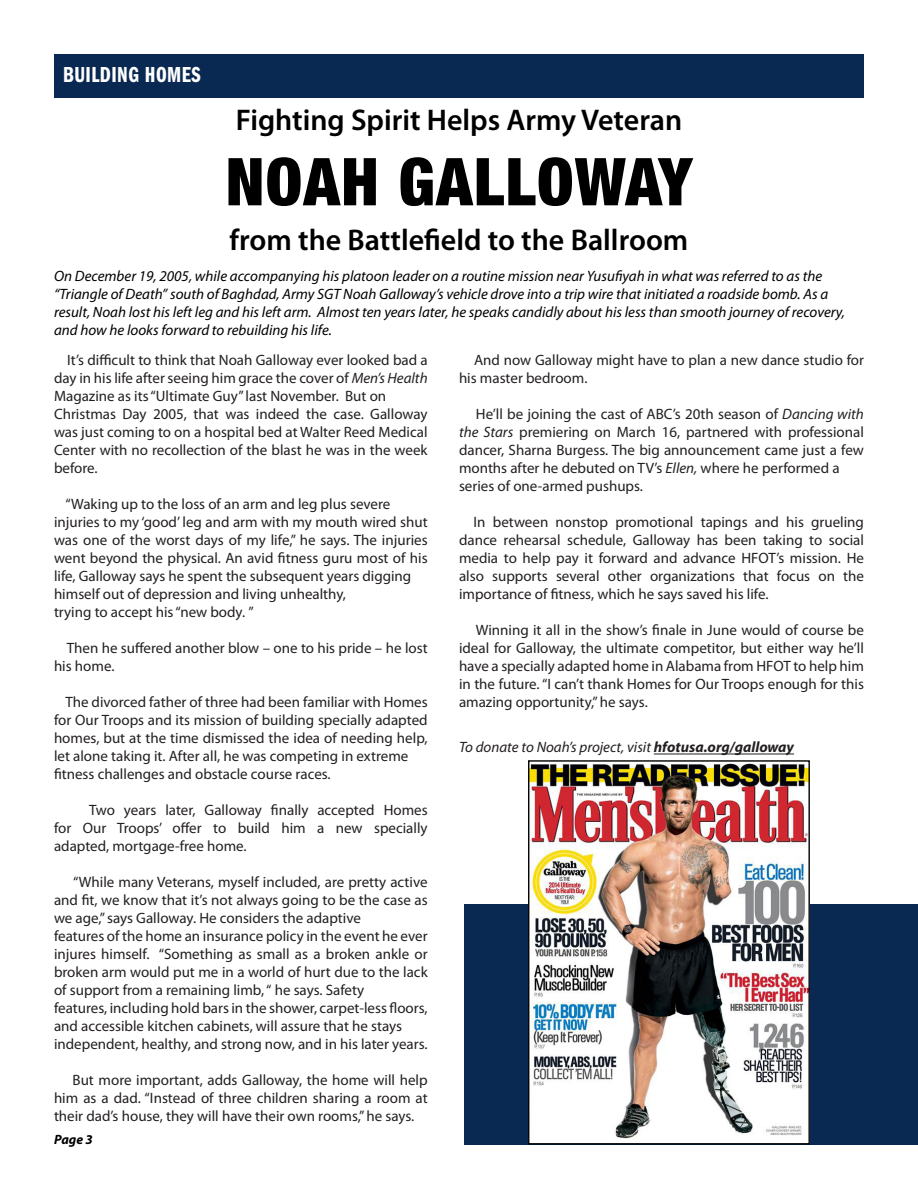
<style>
.page{position:relative;width:918px;height:1188px;background:#fff}
.page>*{position:absolute;margin:0;border:0;box-sizing:border-box;transform-origin:0 0}
.t1{font:900 condensed 66px "Helvetica Neue";letter-spacing:.02em;color:#000}
.t2{font:600 30px "Myriad Pro";color:#000}
.t3{font:22.5px "ITC Franklin Gothic Std Dm Cp";letter-spacing:.02em;color:#fff}
.t4{font:15px/18px "Myriad Pro";color:#231f20;text-align:justify}
.t5{font:italic 15px/18px "Myriad Pro";color:#000}
.t6{font:italic 15px "Myriad Pro";color:#231f20}
.t7{font:italic 700 13.5px "Myriad Pro";color:#000}
.s1{font-style:italic}
.s2{font-weight:700}
</style>
<div class="page">
<div style="left:54px;top:54px;width:810px;height:43px;background:#092952"></div>
<hr style="left:654px;top:754px;width:140px;height:1px;background:#231f20">
<div style="left:464px;top:904px;width:454px;height:240px;background:#092952"></div>
<img style="left:530px;top:763px;width:278px;height:380px">
<div style="left:528px;top:760px;width:282px;height:385px;border:1px solid #000"></div>
<p class="t3" style="left:63px;top:62px;width:139px">BUILDING HOMES</p>
<p class="t2" style="left:236px;top:101px;width:448px">Fighting Spirit Helps Army Veteran</p>
<p class="t1" style="left:226px;top:128px;width:468px">NOAH GALLOWAY</p>
<p class="t2" style="left:230px;top:221px;width:460px">from the Battlefield to the Ballroom</p>
<p class="t5" style="left:54px;top:267px;width:776px">On December 19, 2005, while accompanying his platoon leader on a routine mission near Yusufiyah in what was referred to as the “Triangle of Death” south of Baghdad, Army SGT Noah Galloway’s vehicle drove into a trip wire that initiated a roadside bomb. As a</p>
<p class="t5" style="left:54px;top:303px;width:793px">result, Noah lost his left leg and his left arm. Almost ten years later, he speaks candidly about his less than smooth journey of recovery, and how he looks forward to rebuilding his life.</p>
<p class="t4" style="left:54px;top:351px;width:375px;text-indent:13px">It’s difficult to think that Noah Galloway ever looked bad a day in his life after seeing him grace the cover of <span class="s1">Men’s Health </span>Magazine as its “Ultimate Guy” last November. But on</p>
<p class="t4" style="left:54px;top:405px;width:375px">Christmas Day 2005, that was indeed the case. Galloway was just coming to on a hospital bed at Walter Reed Medical Center with no recollection of the blast he was in the week before.</p>
<p class="t4" style="left:65px;top:495px;width:326px">“Waking up to the loss of an arm and leg plus severe</p>
<p class="t4" style="left:54px;top:513px;width:375px">injuries to my ‘good’ leg and arm with my mouth wired shut was one of the worst days of my life,” he says. The injuries went beyond the physical. An avid fitness guru most of his life, Galloway says he spent the subsequent years digging</p>
<p class="t4" style="left:54px;top:585px;width:293px">himself out of depression and living unhealthy,</p>
<p class="t4" style="left:54px;top:603px;width:201px">trying to accept his “new body. ”</p>
<p class="t4" style="left:54px;top:639px;width:375px;text-indent:13px">Then he suffered another blow – one to his pride – he lost his home.</p>
<p class="t4" style="left:54px;top:693px;width:375px;text-indent:11px">The divorced father of three had been familiar with Homes for Our Troops and its mission of building specially adapted homes, but at the time dismissed the idea of needing help, let alone taking it. After all, he was competing in extreme</p>
<p class="t4" style="left:54px;top:765px;width:278px">fitness challenges and obstacle course races.</p>
<p class="t4" style="left:54px;top:801px;width:375px;text-indent:35px">Two years later, Galloway finally accepted Homes for Our Troops’ offer to build him a new specially adapted, mortgage-free home.</p>
<p class="t4" style="left:54px;top:873px;width:375px;text-indent:19px">“While many Veterans, myself included, are pretty active and fit, we know that it’s not always going to be the case as we age,” says Galloway. He considers the adaptive</p>
<p class="t4" style="left:54px;top:927px;width:375px">features of the home an insurance policy in the event he ever injures himself. “Something as small as a broken ankle or broken arm would put me in a world of hurt due to the lack of support from a remaining limb, “ he says. Safety</p>
<p class="t4" style="left:54px;top:999px;width:375px">features, including hold bars in the shower, carpet-less floors, and accessible kitchen cabinets, will assure that he stays</p>
<p class="t4" style="left:54px;top:1035px;width:375px">independent, healthy, and strong now, and in his later years.</p>
<p class="t4" style="left:54px;top:1071px;width:375px;text-indent:19px">But more important, adds Galloway, the home will help him as a dad. “Instead of three children sharing a room at their dad’s house, they will have their own rooms,” he says.</p>
<p class="t7" style="left:54px;top:1131px;width:40px">Page 3</p>
<p class="t4" style="left:459px;top:351px;width:407px;text-indent:15px">And now Galloway might have to plan a new dance studio for his master bedroom.</p>
<p class="t4" style="left:459px;top:405px;width:407px;text-indent:17px">He’ll be joining the cast of ABC’s 20th season of <span class="s1">Dancing with the Stars</span> premiering on March 16, partnered with professional dancer, Sharna Burgess. The big announcement came just a few months after he debuted on TV’s <span class="s1">Ellen,</span> where he performed a</p>
<p class="t4" style="left:459px;top:477px;width:186px">series of one-armed pushups.</p>
<p class="t4" style="left:459px;top:513px;width:407px;text-indent:15px">In between nonstop promotional tapings and his grueling dance rehearsal schedule, Galloway has been taking to social media to help pay it forward and advance HFOT’s mission. He also supports several other organizations that focus on the importance of fitness, which he says saved his life.</p>
<p class="t4" style="left:459px;top:621px;width:407px;text-indent:17px">Winning it all in the show’s finale in June would of course be ideal for Galloway, the ultimate competitor, but either way he’ll have a specially adapted home in Alabama from HFOT to help him in the future. “I can’t thank Homes for Our Troops enough for this amazing opportunity,” he says.</p>
<p class="t6" style="left:459px;top:738px;width:337px">To donate to Noah’s project, visit <span class="s2">hfotusa.org/galloway</span></p>
</div>
